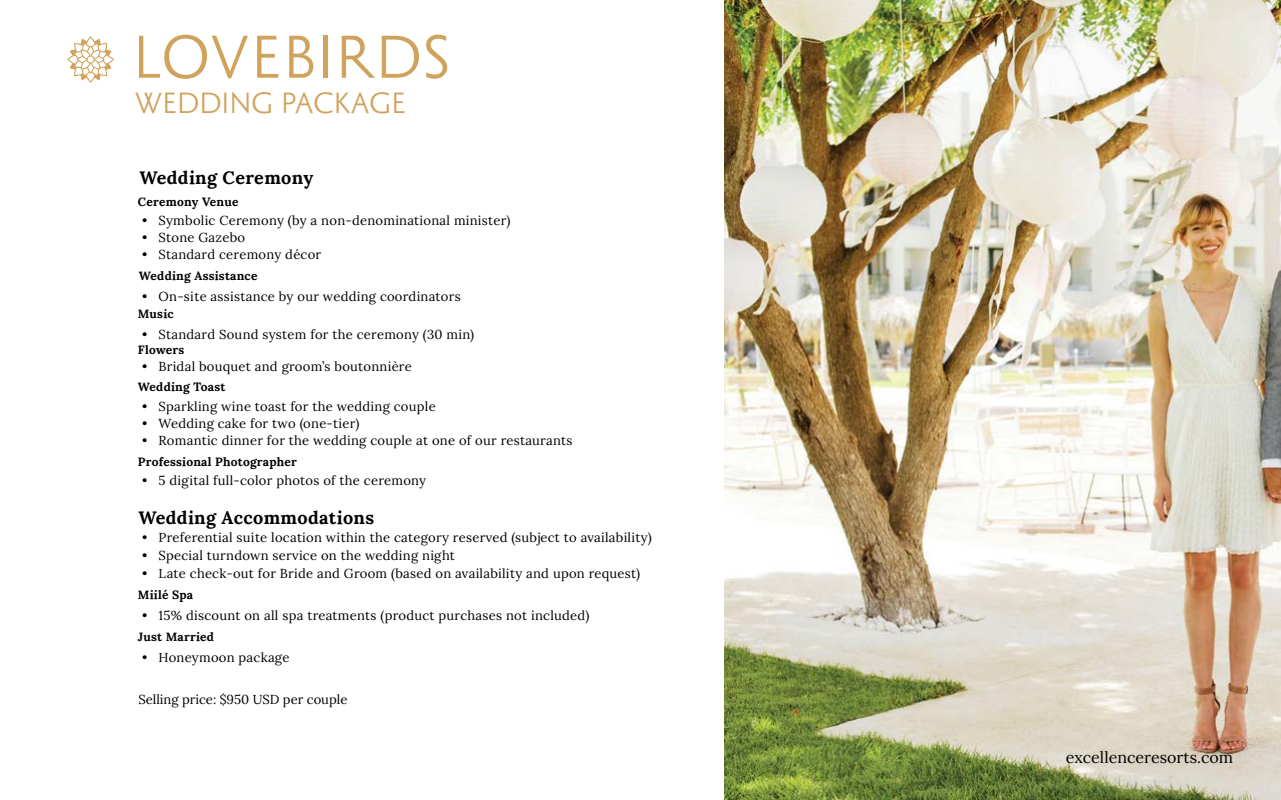
<style>
.page{position:relative;width:1281px;height:800px;background:#fff}
.page>*{position:absolute;margin:0;border:0;box-sizing:border-box;transform-origin:0 0}
.t1{font:60px "Garda Titling Three";letter-spacing:.03em;color:#d0a35c}
.t2{font:29px "Garda Titling Three";color:#d0a35c}
.t3{font:700 18px "Lora";letter-spacing:.02em;color:#000}
.t4{font:16px "Lora";color:#000}
.t5{font:13px "Lora";letter-spacing:.02em;color:#000}
.t6{font:13px "Lora";color:#000}
.t7{font:700 12px "Lora";letter-spacing:.02em;color:#000}
</style>
<div class="page">
<img style="left:724px;top:0;width:556px;height:800px">
<svg style="left:67px;top:36px;width:47px;height:47px"></svg>
<h1 class="t1" style="left:133px;top:21px;width:318px">LOVEBIRDS</h1>
<h2 class="t2" style="left:135px;top:86px;width:273px">WEDDING PACKAGE</h2>
<h3 class="t3" style="left:139px;top:162px;width:175px">Wedding Ceremony</h3>
<p class="t7" style="left:138px;top:192px;width:102px">Ceremony Venue</p>
<p class="t5" style="left:142px;top:211px;width:370px">• Symbolic Ceremony (by a non-denominational minister)</p>
<p class="t5" style="left:142px;top:228px;width:105px">• Stone Gazebo</p>
<p class="t5" style="left:142px;top:245px;width:181px">• Standard ceremony décor</p>
<p class="t7" style="left:139px;top:265px;width:120px">Wedding Assistance</p>
<p class="t5" style="left:142px;top:286px;width:320px">• On-site assistance by our wedding coordinators</p>
<p class="t7" style="left:138px;top:303px;width:37px">Music</p>
<p class="t5" style="left:142px;top:324px;width:333px">• Standard Sound system for the ceremony (30 min)</p>
<p class="t7" style="left:138px;top:340px;width:48px">Flowers</p>
<p class="t5" style="left:142px;top:357px;width:271px">• Bridal bouquet and groom’s boutonnière</p>
<p class="t7" style="left:138px;top:377px;width:89px">Wedding Toast</p>
<p class="t5" style="left:142px;top:397px;width:295px">• Sparkling wine toast for the wedding couple</p>
<p class="t5" style="left:142px;top:414px;width:219px">• Wedding cake for two (one-tier)</p>
<p class="t5" style="left:142px;top:431px;width:432px">• Romantic dinner for the wedding couple at one of our restaurants</p>
<p class="t7" style="left:138px;top:452px;width:160px">Professional Photographer</p>
<p class="t5" style="left:142px;top:471px;width:285px">• 5 digital full-color photos of the ceremony</p>
<h3 class="t3" style="left:138px;top:502px;width:237px">Wedding Accommodations</h3>
<p class="t5" style="left:142px;top:528px;width:511px">• Preferential suite location within the category reserved (subject to availability)</p>
<p class="t5" style="left:142px;top:546px;width:314px">• Special turndown service on the wedding night</p>
<p class="t5" style="left:142px;top:564px;width:499px">• Late check-out for Bride and Groom (based on availability and upon request)</p>
<p class="t7" style="left:138px;top:585px;width:57px">Miilé Spa</p>
<p class="t5" style="left:142px;top:606px;width:449px">• 15% discount on all spa treatments (product purchases not included)</p>
<p class="t7" style="left:138px;top:627px;width:78px">Just Married</p>
<p class="t5" style="left:142px;top:648px;width:149px">• Honeymoon package</p>
<p class="t6" style="left:138px;top:690px;width:210px">Selling price: $950 USD per couple</p>
<p class="t4" style="left:1065px;top:745px;width:169px">excellenceresorts.com</p>
</div>
